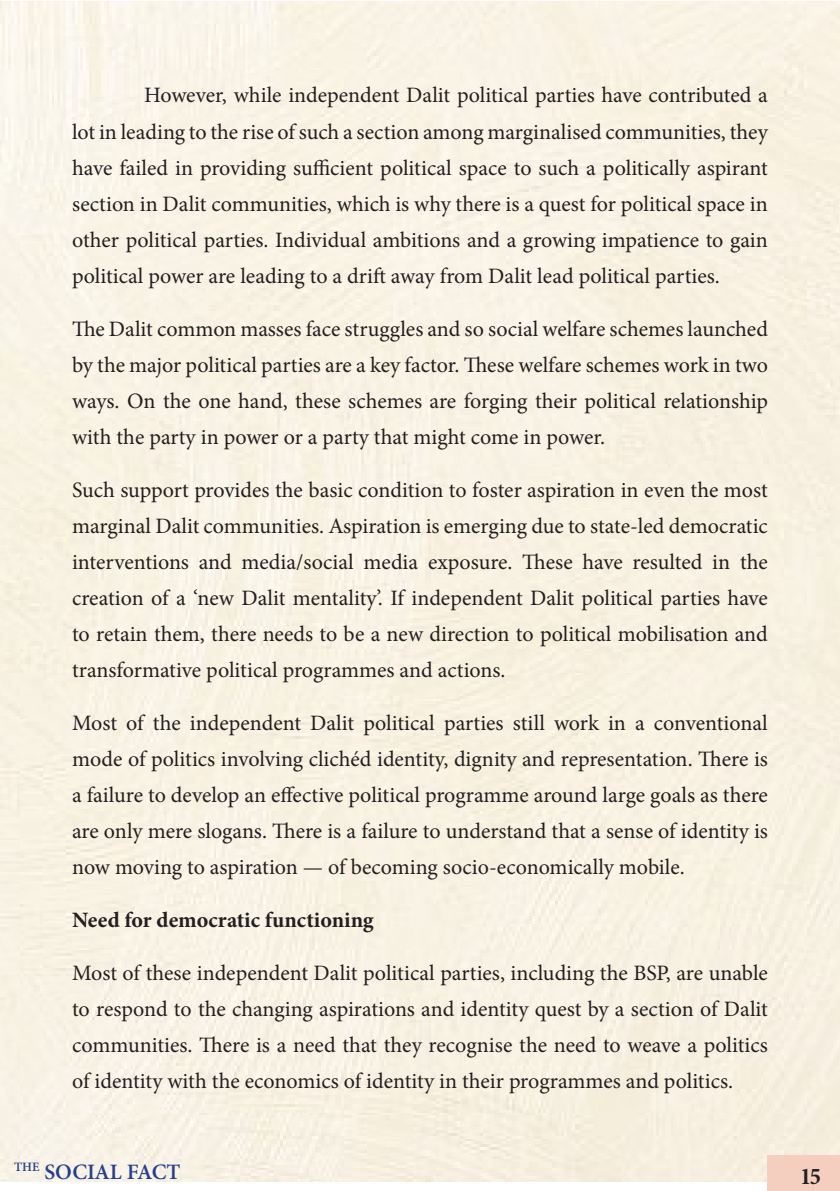
<style>
.page{position:relative;width:840px;height:1191px;background:#fff}
.page>*{position:absolute;margin:0;border:0;box-sizing:border-box;transform-origin:0 0}
.t1{font:700 condensed 24px "Minion Pro";color:#231f20}
.t2{font:22px/36px "Minion Pro";color:#231f20;text-align:justify}
.t3{font:700 22px "Minion Pro";color:#231f20}
.t4{font:600 22px "Minion Pro";color:#253f8e}
</style>
<div class="page">
<div style="left:0;top:2px;width:839px;height:1179px;background:#f8f2e3"></div>
<div style="left:767px;top:1155px;width:72px;height:36px;background:#f4cfc0"></div>
<p class="t2" style="left:72px;top:78px;width:697px;text-indent:72px">However, while independent Dalit political parties have contributed a lot in leading to the rise of such a section among marginalised communities, they have failed in providing sufficient political space to such a politically aspirant section in Dalit communities, which is why there is a quest for political space in other political parties. Individual ambitions and a growing impatience to gain political power are leading to a drift away from Dalit lead political parties.</p>
<p class="t2" style="left:72px;top:311px;width:697px">The Dalit common masses face struggles and so social welfare schemes launched by the major political parties are a key factor. These welfare schemes work in two ways. On the one hand, these schemes are forging their political relationship with the party in power or a party that might come in power.</p>
<p class="t2" style="left:72px;top:472px;width:697px">Such support provides the basic condition to foster aspiration in even the most marginal Dalit communities. Aspiration is emerging due to state-led democratic interventions and media/social media exposure. These have resulted in the creation of a ‘new Dalit mentality’. If independent Dalit political parties have to retain them, there needs to be a new direction to political mobilisation and transformative political programmes and actions.</p>
<p class="t2" style="left:72px;top:705px;width:697px">Most of the independent Dalit political parties still work in a conventional mode of politics involving clichéd identity, dignity and representation. There is a failure to develop an effective political programme around large goals as there are only mere slogans. There is a failure to understand that a sense of identity is now moving to aspiration — of becoming socio-economically mobile.</p>
<p class="t3" style="left:72px;top:904px;width:303px">Need for democratic functioning</p>
<p class="t2" style="left:72px;top:955px;width:697px">Most of these independent Dalit political parties, including the BSP, are unable to respond to the changing aspirations and identity quest by a section of Dalit communities. There is a need that they recognise the need to weave a politics of identity with the economics of identity in their programmes and politics.</p>
<p class="t4" style="left:14px;top:1156px;width:168px"><sup>THE</sup> SOCIAL FACT</p>
<p class="t1" style="left:799px;top:1159px;width:22px">15</p>
</div>
